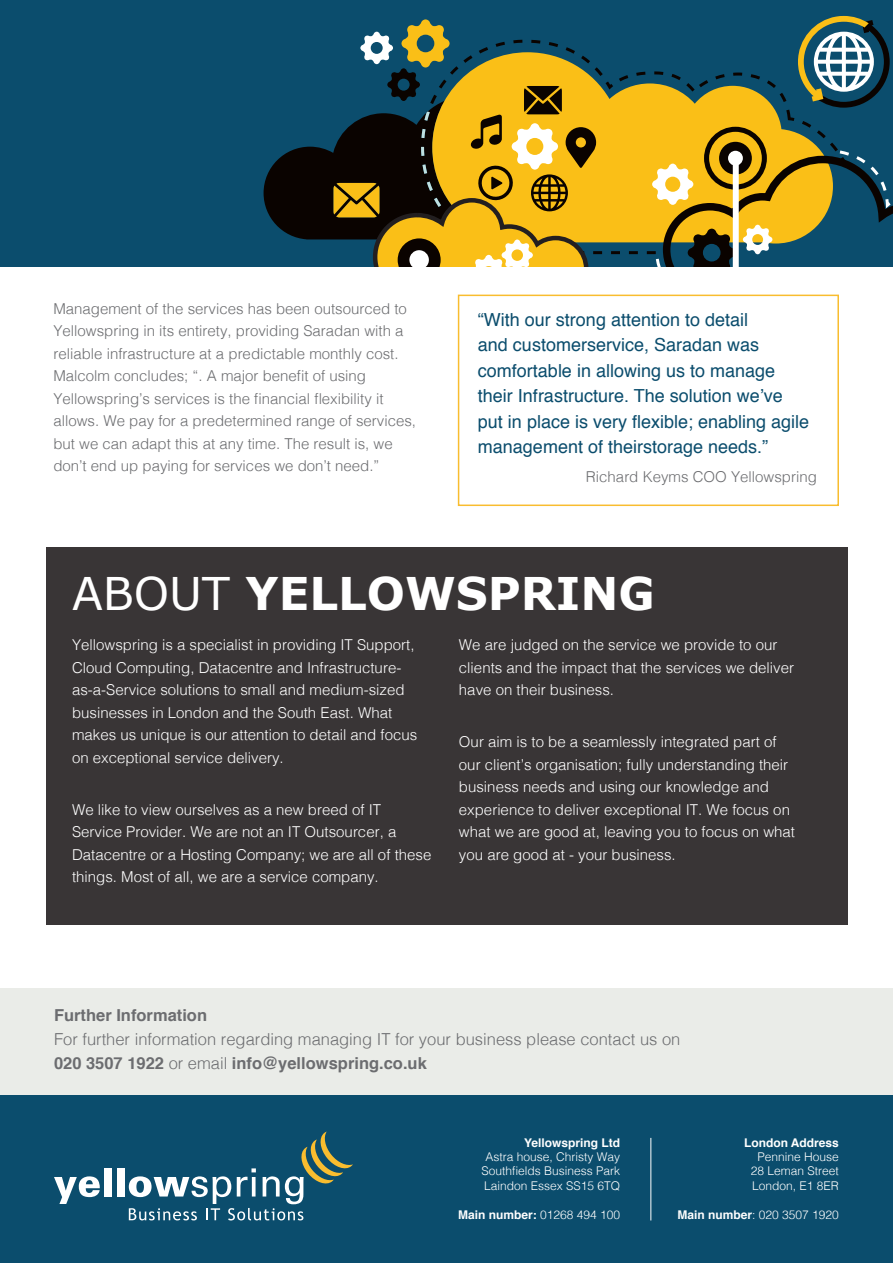
<style>
.page{position:relative;width:893px;height:1263px;background:#fff}
.page>*{position:absolute;margin:0;border:0;box-sizing:border-box;transform-origin:0 0}
.t1{font:700 45px "Verdana";color:#fff}
.t2{font:18px/25.5px "Helvetica";color:#0b4d6d}
.t3{font:300 16.5px/24px "Helvetica";color:#6c6d70}
.t4{font:700 16.5px "Helvetica";color:#6c6d70}
.t5{font:300 15px/22.5px "Helvetica";color:#fff}
.t6{font:300 15px/22.5px "Helvetica";color:#6c6d70}
.t7{font:300 12px/14.4px "Helvetica";color:#fff;text-align:center}
.t8{font:700 12px "Helvetica";color:#fff}
.s1{font-weight:400}
.s2{font-weight:700}
.s3{font-weight:300}
</style>
<div class="page">
<div style="left:0;top:988px;width:893px;height:107px;background:#eaece8"></div>
<div style="left:458px;top:295px;width:381px;height:211px;border:2px solid #f9bd2f"></div>
<div style="left:0;top:0;width:893px;height:266px;background:#0b4d6d"></div>
<svg style="left:596px;top:67px;width:215px;height:176px;fill:#fabf17"></svg>
<svg style="left:798px;top:16px;width:92px;height:92px"></svg>
<svg style="left:264px;top:19px;width:332px;height:247px"></svg>
<svg style="left:652px;top:127px;width:241px;height:139px"></svg>
<div style="left:46px;top:547px;width:801px;height:378px;background:#393536"></div>
<div style="left:0;top:1095px;width:893px;height:168px;background:#0b4d6d"></div>
<svg style="left:54px;top:1176px;width:46px;height:28px"></svg>
<div style="left:104px;top:1168px;width:7px;height:28px;background:#fff"></div>
<div style="left:117px;top:1168px;width:7px;height:28px;background:#fff"></div>
<svg style="left:129px;top:1131px;width:224px;height:89px"></svg>
<hr style="left:650px;top:1138px;width:1px;height:82px;background:#fff">
<p class="t6" style="left:53px;top:296px;width:355px">Management of the services has been outsourced to</p>
<p class="t6" style="left:53px;top:319px;width:352px">Yellowspring in its entirety, providing Saradan with a reliable infrastructure at a predictable monthly cost.</p>
<p class="t6" style="left:53px;top:364px;width:364px">Malcolm concludes; “. A major benefit of using Yellowspring’s services is the financial flexibility it allows. We pay for a predetermined range of services, but we can adapt this at any time. The result is, we don’t end up paying for services we don’t need.”</p>
<p class="t2" style="left:478px;top:307px;width:333px">“With our strong attention to detail<br>and customerservice, Saradan was comfortable in allowing us to manage their Infrastructure. The solution we’ve put in place is very flexible; enabling agile management of theirstorage needs.”</p>
<p class="t6" style="left:586px;top:464px;width:232px">Richard Keyms COO Yellowspring</p>
<p class="t1" style="left:72px;top:561px;width:585px"><span class="s1">ABOUT</span> YELLOWSPRING</p>
<p class="t5" style="left:72px;top:632px;width:347px">Yellowspring is a specialist in providing IT Support, Cloud Computing, Datacentre and Infrastructure&shy;as-a-Service solutions to small and medium-sized businesses in London and the South East. What makes us unique is our attention to detail and focus on exceptional service delivery.</p>
<p class="t5" style="left:72px;top:797px;width:361px">We like to view ourselves as a new breed of IT Service Provider. We are not an IT Outsourcer, a Datacentre or a Hosting Company; we are all of these things. Most of all, we are a service company.</p>
<p class="t5" style="left:459px;top:632px;width:337px">We are judged on the service we provide to our clients and the impact that the services we deliver have on their business.</p>
<p class="t5" style="left:459px;top:730px;width:337px">Our aim is to be a seamlessly integrated part of our client’s organisation; fully understanding their business needs and using our knowledge and experience to deliver exceptional IT. We focus on what we are good at, leaving you to focus on what you are good at - your business.</p>
<p class="t4" style="left:54px;top:1002px;width:155px">Further Information</p>
<p class="t3" style="left:54px;top:1026px;width:628px">For further information regarding managing IT for your business please contact us on<br><span class="s2">020 3507 1922</span> or email <span class="s2">info@yellowspring.co.uk</span></p>
<p class="t8" style="left:524px;top:1132px;width:98px">Yellowspring Ltd</p>
<p class="t7" style="left:481px;top:1148px;width:140px">Astra house, Christy Way<br>Southfields Business Park<br>Laindon Essex SS15 6TQ</p>
<p class="t8" style="left:458px;top:1204px;width:164px">Main number: <span class="s3">01268 494 100</span></p>
<p class="t8" style="left:744px;top:1132px;width:96px">London Address</p>
<p class="t7" style="left:751px;top:1148px;width:90px">Pennine House<br>28 Leman Street<br>London, E1 8ER</p>
<p class="t7" style="left:678px;top:1206px;width:163px"><span class="s2">Main number</span>: 020 3507 1920</p>
</div>
